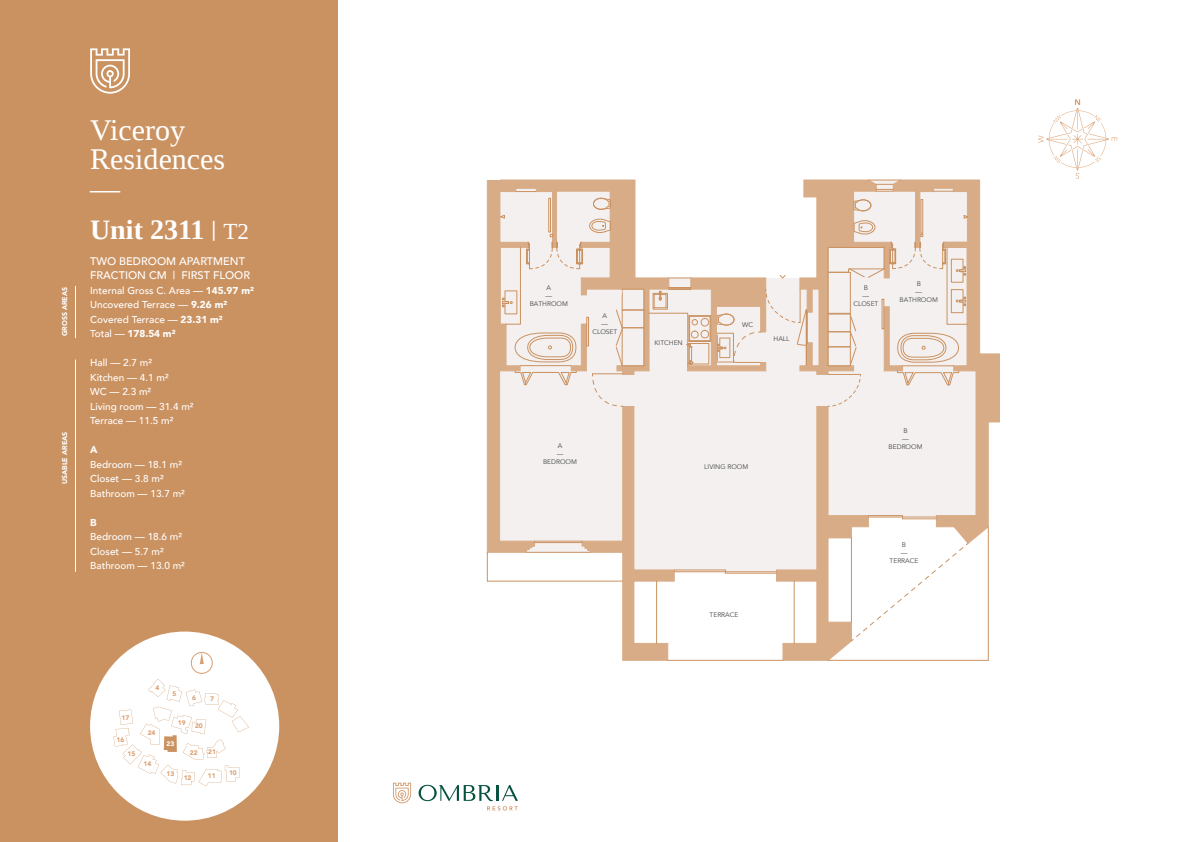
<style>
.page{position:relative;width:1191px;height:842px;background:#fff}
.page>*{position:absolute;margin:0;border:0;box-sizing:border-box;transform-origin:0 0}
.t1{font:30px/29.5px "Liberation Serif";color:#fff}
.t2{font:700 28px "Liberation Serif";color:#fff}
.t3{font:500 11px/14.5px "Avenir";color:#fff}
.t4{font:500 10px/14.5px "Avenir";color:#fff}
.t5{font:900 10px "Avenir";color:#fff}
.t6{font:900 7px "Avenir";color:#fff}
.t7{font:6.7px/8px "Avenir";color:#454647;text-align:center}
.t8{font:900 6.6px "Avenir";color:#da9e6f}
.t9{font:900 6.6px "Avenir";color:#fff}
.s1{font-size:22px}
.s2{font-weight:400;font-size:23px}
.s3{font-weight:900}
</style>
<div class="page">
<div style="left:0;top:0;width:338px;height:842px;background:#cb9261"></div>
<svg style="left:90px;top:48px;width:40px;height:46px"></svg>
<svg style="left:1038px;top:99px;width:79px;height:80px"></svg>
<div style="left:90px;top:631px;width:189px;height:190px;background:#fff;border-radius:50%"></div>
<svg style="left:113px;top:679px;width:136px;height:107px"></svg>
<svg style="left:200px;top:654px;width:4px;height:10px"></svg>
<div style="left:191px;top:652px;width:21px;height:22px;border:1px solid #da9e6f;border-radius:50%"></div>
<hr style="left:75px;top:286px;width:1px;height:52px;background:#fff">
<hr style="left:75px;top:360px;width:1px;height:212px;background:#fff">
<svg style="left:393px;top:783px;width:18px;height:20px"></svg>
<svg style="left:418px;top:785px;width:100px;height:25px"></svg>
<div style="left:487px;top:180px;width:13px;height:373px;background:#d8ac87"></div>
<hr style="left:487px;top:581px;width:136px;height:1px;background:#cb9261">
<svg style="left:487px;top:552px;width:1px;height:29px"></svg>
<svg style="left:500px;top:180px;width:499px;height:481px"></svg>
<div style="left:586px;top:317px;width:2px;height:29px;border:1px solid #cb9261"></div>
<p class="t6" style="left:60px;top:336px;width:51px;rotate:-90deg">GROSS AREAS</p>
<p class="t6" style="left:60px;top:484px;width:54px;rotate:-90deg">USABLE AREAS</p>
<h1 class="t1" style="left:90px;top:115px;width:136px">Viceroy<br>Residences —</h1>
<h2 class="t2" style="left:90px;top:214px;width:160px">Unit 2311 <span class="s1">|</span> <span class="s2">T2</span></h2>
<p class="t3" style="left:90px;top:254px;width:161px">TWO BEDROOM APARTMENT<br>FRACTION CM | FIRST FLOOR</p>
<p class="t4" style="left:90px;top:283px;width:165px">Internal Gross C. Area — <span class="s3">145.97 m²<br></span>Uncovered Terrace — <span class="s3">9.26 m²<br></span>Covered Terrace — <span class="s3">23.31 m²<br></span>Total — <span class="s3">178.54 m²</span></p>
<p class="t4" style="left:90px;top:356px;width:105px">Hall — 2.7 m²<br>Kitchen — 4.1 m²<br>WC — 2.3 m²<br>Living room — 31.4 m²<br>Terrace — 11.5 m²</p>
<p class="t5" style="left:90px;top:443px;width:9px">A</p>
<p class="t4" style="left:90px;top:457px;width:96px">Bedroom — 18.1 m²<br>Closet — 3.8 m²<br>Bathroom — 13.7 m²</p>
<p class="t5" style="left:90px;top:516px;width:8px">B</p>
<p class="t4" style="left:90px;top:530px;width:96px">Bedroom — 18.6 m²<br>Closet — 5.7 m²<br>Bathroom — 13.0 m²</p>
<p class="t8" style="left:122px;top:713px;width:9px">17</p>
<p class="t8" style="left:116px;top:736px;width:9px">16</p>
<p class="t8" style="left:128px;top:750px;width:9px">15</p>
<p class="t8" style="left:155px;top:683px;width:5px">4</p>
<p class="t8" style="left:148px;top:728px;width:9px">24</p>
<p class="t8" style="left:173px;top:689px;width:5px">5</p>
<p class="t8" style="left:192px;top:693px;width:5px">6</p>
<p class="t8" style="left:210px;top:694px;width:5px">7</p>
<p class="t8" style="left:178px;top:719px;width:9px">19</p>
<p class="t8" style="left:195px;top:721px;width:9px">20</p>
<p class="t8" style="left:144px;top:760px;width:9px">14</p>
<p class="t9" style="left:167px;top:739px;width:9px">23</p>
<p class="t8" style="left:166px;top:770px;width:9px">13</p>
<p class="t8" style="left:190px;top:748px;width:9px">22</p>
<p class="t8" style="left:208px;top:748px;width:9px">21</p>
<p class="t8" style="left:184px;top:773px;width:9px">12</p>
<p class="t8" style="left:208px;top:771px;width:9px">11</p>
<p class="t8" style="left:229px;top:768px;width:9px">10</p>
<p class="t7" style="left:530px;top:284px;width:40px">A<br>—<br>BATHROOM</p>
<p class="t7" style="left:592px;top:312px;width:27px">A<br>—<br>CLOSET</p>
<p class="t7" style="left:654px;top:339px;width:30px">KITCHEN</p>
<p class="t7" style="left:742px;top:321px;width:12px">WC</p>
<p class="t7" style="left:773px;top:335px;width:18px">HALL</p>
<p class="t7" style="left:543px;top:442px;width:36px">A<br>—<br>BEDROOM</p>
<p class="t7" style="left:704px;top:463px;width:46px">LIVING ROOM</p>
<p class="t7" style="left:709px;top:610px;width:30px">TERRACE</p>
<p class="t7" style="left:853px;top:284px;width:27px">B<br>—<br>CLOSET</p>
<p class="t7" style="left:899px;top:280px;width:40px">B<br>—<br>BATHROOM</p>
<p class="t7" style="left:888px;top:427px;width:36px">B<br>—<br>BEDROOM</p>
<p class="t7" style="left:889px;top:541px;width:30px">B<br>—<br>TERRACE</p>
</div>
